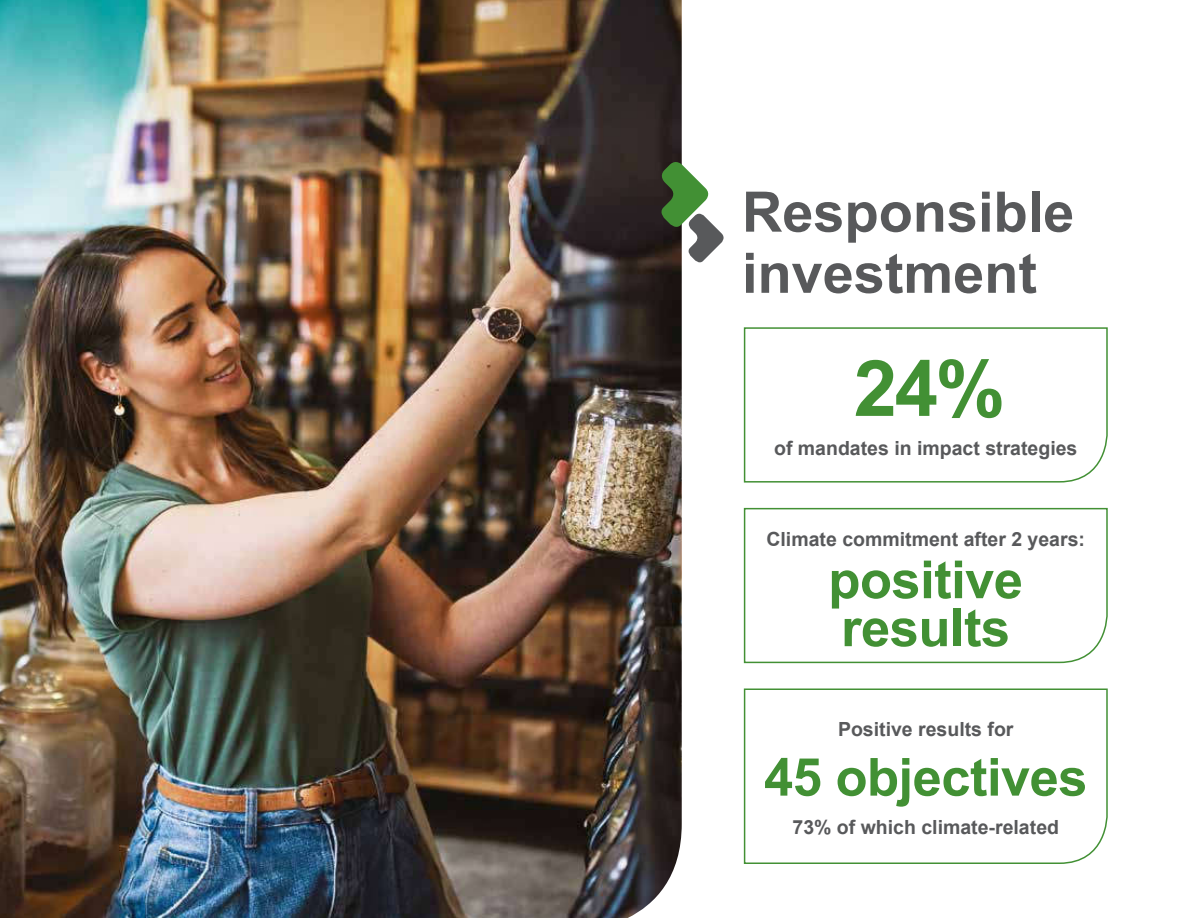
<style>
.page{position:relative;width:1188px;height:918px;background:#fff}
.page>*{position:absolute;margin:0;border:0;box-sizing:border-box;transform-origin:0 0}
.t1{font:700 78px "Arial";color:#429034}
.t2{font:700 55.95px/61.2px "Arial";color:#58595b}
.t3{font:700 52.5px/48px "Arial";letter-spacing:-.01em;color:#429034}
.t4{font:700 19.5px "Arial";color:#58595b}
</style>
<div class="page">
<svg style="left:743px;top:507px;width:365px;height:157px"></svg>
<img style="left:0;top:0;width:682px;height:918px">
<svg style="left:743px;top:327px;width:365px;height:156px"></svg>
<svg style="left:659px;top:159px;width:65px;height:106px"></svg>
<svg style="left:743px;top:688px;width:365px;height:176px"></svg>
<h2 class="t2" style="left:742px;top:185px;width:334px">Responsible investment</h2>
<h1 class="t1" style="left:854px;top:356px;width:153px">24%</h1>
<p class="t4" style="left:774px;top:440px;width:305px">of mandates in impact strategies</p>
<p class="t4" style="left:766px;top:531px;width:320px">Climate commitment after 2 years:</p>
<h3 class="t3" style="left:828px;top:559px;width:196px">positive results</h3>
<p class="t4" style="left:838px;top:721px;width:177px">Positive results for</p>
<h3 class="t3" style="left:764px;top:757px;width:325px">45 objectives</h3>
<p class="t4" style="left:793px;top:819px;width:268px">73% of which climate-related</p>
</div>
